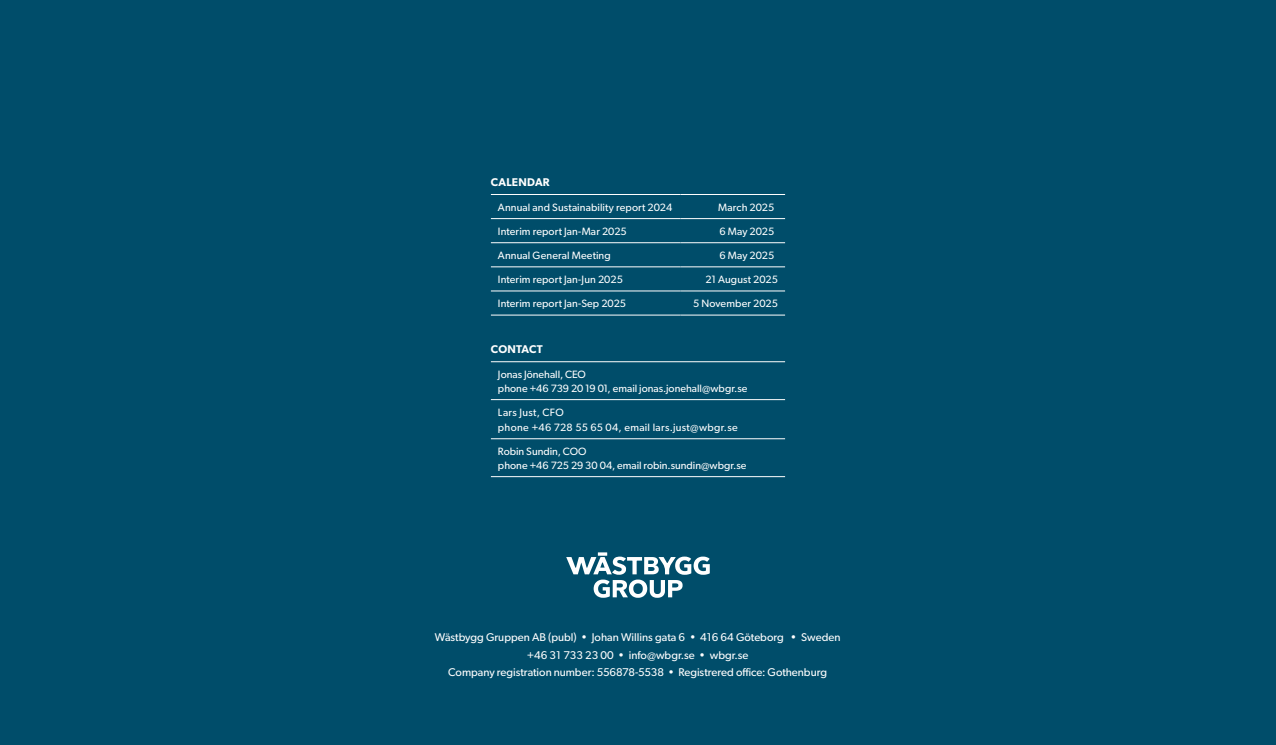
<style>
.page{position:relative;width:1276px;height:745px;background:#fff}
.page>*{position:absolute;margin:0;border:0;box-sizing:border-box;transform-origin:0 0}
.t1{font:11.25px/17.5px "Gibson";color:#fff;text-align:center}
.t2{font:600 11.25px "Gibson";letter-spacing:.02em;color:#fff}
.t3{font:10.62px/13.8px "Gibson";letter-spacing:.005em;color:#fff}
.t4{font:10.62px/15px "Gibson";letter-spacing:.03em;color:#fff}
</style>
<div class="page">
<div style="left:0;top:0;width:1276px;height:744px;background:#004d6a"></div>
<svg style="left:566px;top:552px;width:144px;height:45px"></svg>
<hr style="left:491px;top:194px;width:189px;height:1px;background:#fff">
<hr style="left:680px;top:194px;width:105px;height:1px;background:#fff">
<hr style="left:491px;top:218px;width:189px;height:1px;background:#fff">
<hr style="left:680px;top:218px;width:105px;height:1px;background:#fff">
<hr style="left:491px;top:242px;width:189px;height:1px;background:#fff">
<hr style="left:680px;top:242px;width:105px;height:1px;background:#fff">
<hr style="left:491px;top:266px;width:189px;height:1px;background:#fff">
<hr style="left:680px;top:266px;width:105px;height:1px;background:#fff">
<hr style="left:491px;top:290px;width:189px;height:1px;background:#fff">
<hr style="left:680px;top:290px;width:105px;height:1px;background:#fff">
<hr style="left:491px;top:314px;width:189px;height:1px;background:#fff">
<hr style="left:680px;top:314px;width:105px;height:1px;background:#fff">
<hr style="left:491px;top:361px;width:294px;height:1px;background:#fff">
<hr style="left:491px;top:399px;width:294px;height:1px;background:#fff">
<hr style="left:491px;top:438px;width:294px;height:1px;background:#fff">
<hr style="left:491px;top:476px;width:294px;height:1px;background:#fff">
<p class="t2" style="left:491px;top:175px;width:60px">CALENDAR</p>
<p class="t3" style="left:498px;top:200px;width:176px">Annual and Sustainability report 2024</p>
<p class="t3" style="left:718px;top:200px;width:58px">March 2025</p>
<p class="t3" style="left:498px;top:224px;width:130px">Interim report Jan-Mar 2025</p>
<p class="t3" style="left:719px;top:224px;width:56px">6 May 2025</p>
<p class="t3" style="left:498px;top:248px;width:114px">Annual General Meeting</p>
<p class="t3" style="left:719px;top:248px;width:56px">6 May 2025</p>
<p class="t3" style="left:498px;top:272px;width:126px">Interim report Jan-Jun 2025</p>
<p class="t3" style="left:705px;top:272px;width:74px">21 August 2025</p>
<p class="t3" style="left:498px;top:296px;width:130px">Interim report Jan-Sep 2025</p>
<p class="t3" style="left:693px;top:296px;width:86px">5 November 2025</p>
<p class="t2" style="left:491px;top:342px;width:53px">CONTACT</p>
<p class="t3" style="left:498px;top:367px;width:251px">Jonas Jönehall, CEO<br>phone +46 739 20 19 01, email jonas.jonehall@wbgr.se</p>
<p class="t4" style="left:498px;top:404px;width:241px">Lars Just, CFO<br>phone +46 728 55 65 04, email lars.just@wbgr.se</p>
<p class="t3" style="left:498px;top:444px;width:250px">Robin Sundin, COO<br>phone +46 725 29 30 04, email robin.sundin@wbgr.se</p>
<p class="t1" style="left:435px;top:627px;width:407px">Wästbygg Gruppen AB (publ) • Johan Willins gata 6 • 416 64 Göteborg • Sweden +46 31 733 23 00 • info@wbgr.se • wbgr.se<br>Company registration number: 556878-5538 • Registrered office: Gothenburg</p>
</div>
